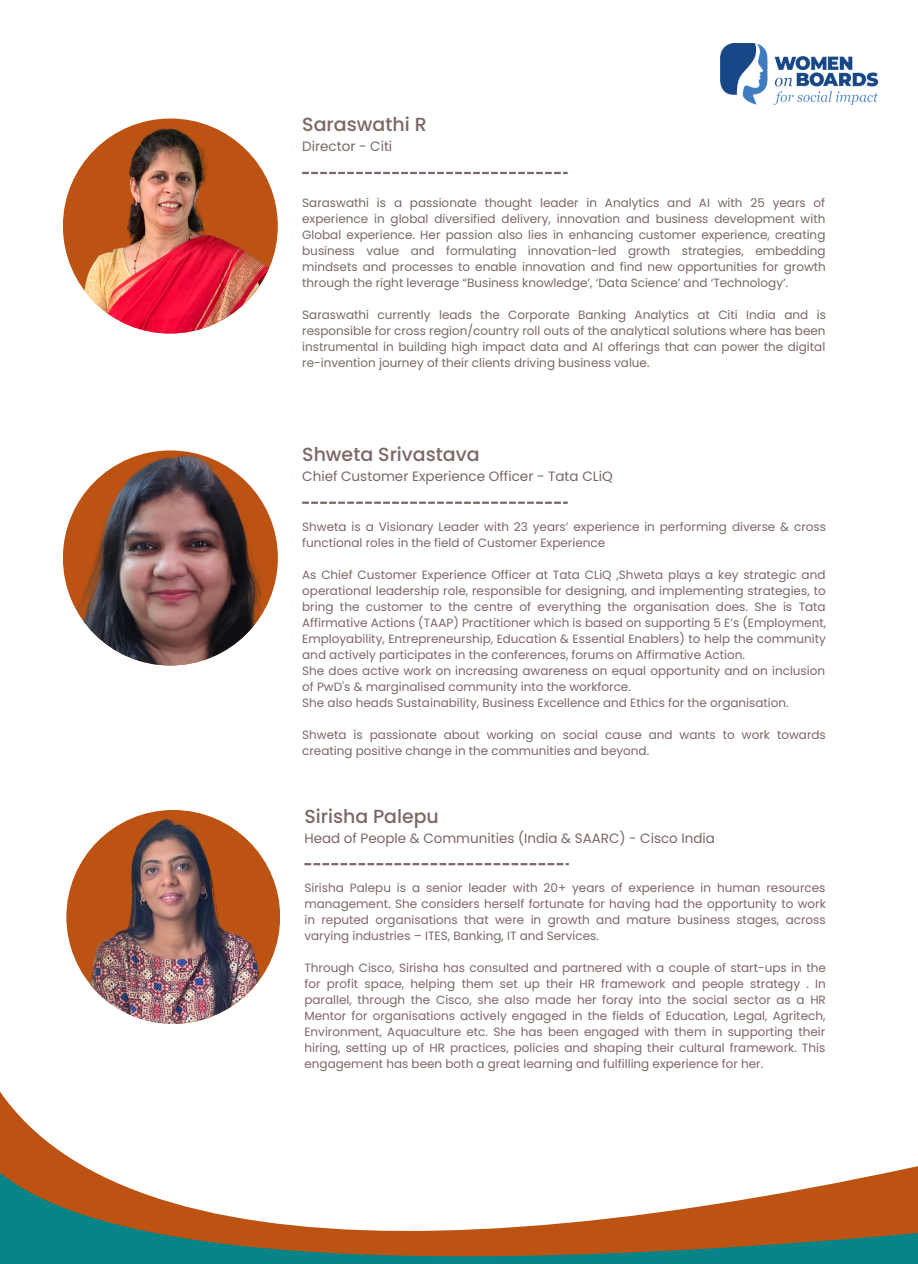
<style>
.page{position:relative;width:918px;height:1264px;background:#fff}
.page>*{position:absolute;margin:0;border:0;box-sizing:border-box;transform-origin:0 0}
.t1{font:500 19.05px "Poppins";color:#7b6765}
.t2{font:500 18.9px "Poppins";color:#7b6765}
.t3{font:13.5px "Poppins";color:#7b6765}
.t4{font:12px/16px "Poppins";color:#7b6765;text-align:justify}
</style>
<div class="page">
<img style="left:721px;top:43px;width:158px;height:62px">
<svg style="left:0;top:1120px;width:918px;height:143px"></svg>
<img style="left:62px;top:118px;width:215px;height:215px;border-radius:50%">
<img style="left:63px;top:450px;width:215px;height:215px;border-radius:50%">
<svg style="left:302px;top:172px;width:266px;height:2px"></svg>
<svg style="left:302px;top:501px;width:266px;height:3px"></svg>
<img style="left:66px;top:810px;width:214px;height:213px;border-radius:50%">
<svg style="left:304px;top:863px;width:265px;height:2px"></svg>
<p class="t1" style="left:302px;top:111px;width:126px">Saraswathi R</p>
<p class="t3" style="left:302px;top:137px;width:92px">Director - Citi</p>
<p class="t4" style="left:302px;top:194px;width:525px">Saraswathi is a passionate thought leader in Analytics and AI with 25 years of experience in global diversified delivery, innovation and business development with Global experience. Her passion also lies in enhancing customer experience, creating business value and formulating innovation-led growth strategies, embedding mindsets and processes to enable innovation and find new opportunities for growth through the right leverage “Business knowledge’, ‘Data Science’ and ‘Technology’.</p>
<p class="t4" style="left:302px;top:306px;width:525px">Saraswathi currently leads the Corporate Banking Analytics at Citi India and is responsible for cross region/country roll outs of the analytical solutions where has been instrumental in building high impact data and AI offerings that can power the digital re-invention journey of their clients driving business value.</p>
<p class="t1" style="left:302px;top:441px;width:179px">Shweta Srivastava</p>
<p class="t3" style="left:302px;top:467px;width:312px">Chief Customer Experience Officer - Tata CLiQ</p>
<p class="t4" style="left:302px;top:518px;width:525px">Shweta is a Visionary Leader with 23 years’ experience in performing diverse &amp; cross functional roles in the field of Customer Experience</p>
<p class="t4" style="left:302px;top:566px;width:525px">As Chief Customer Experience Officer at Tata CLiQ ,Shweta plays a key strategic and operational leadership role, responsible for designing, and implementing strategies, to bring the customer to the centre of everything the organisation does. She is Tata Affirmative Actions (TAAP) Practitioner which is based on supporting 5 E’s (Employment, Employability, Entrepreneurship, Education &amp; Essential Enablers) to help the community and actively participates in the conferences, forums on Affirmative Action.</p>
<p class="t4" style="left:302px;top:662px;width:525px">She does active work on increasing awareness on equal opportunity and on inclusion of PwD's &amp; marginalised community into the workforce.</p>
<p class="t4" style="left:302px;top:694px;width:488px">She also heads Sustainability, Business Excellence and Ethics for the organisation.</p>
<p class="t4" style="left:302px;top:726px;width:525px">Shweta is passionate about working on social cause and wants to work towards creating positive change in the communities and beyond.</p>
<p class="t2" style="left:304px;top:802px;width:136px">Sirisha Palepu</p>
<p class="t3" style="left:304px;top:828px;width:412px">Head of People &amp; Communities (India &amp; SAARC) - Cisco India</p>
<p class="t4" style="left:304px;top:880px;width:523px">Sirisha Palepu is a senior leader with 20+ years of experience in human resources management. She considers herself fortunate for having had the opportunity to work in reputed organisations that were in growth and mature business stages, across varying industries – ITES, Banking, IT and Services.</p>
<p class="t4" style="left:304px;top:960px;width:523px">Through Cisco, Sirisha has consulted and partnered with a couple of start-ups in the for profit space, helping them set up their HR framework and people strategy . In parallel, through the Cisco, she also made her foray into the social sector as a HR Mentor for organisations actively engaged in the fields of Education, Legal, Agritech, Environment, Aquaculture etc. She has been engaged with them in supporting their hiring, setting up of HR practices, policies and shaping their cultural framework. This engagement has been both a great learning and fulfilling experience for her.</p>
</div>
